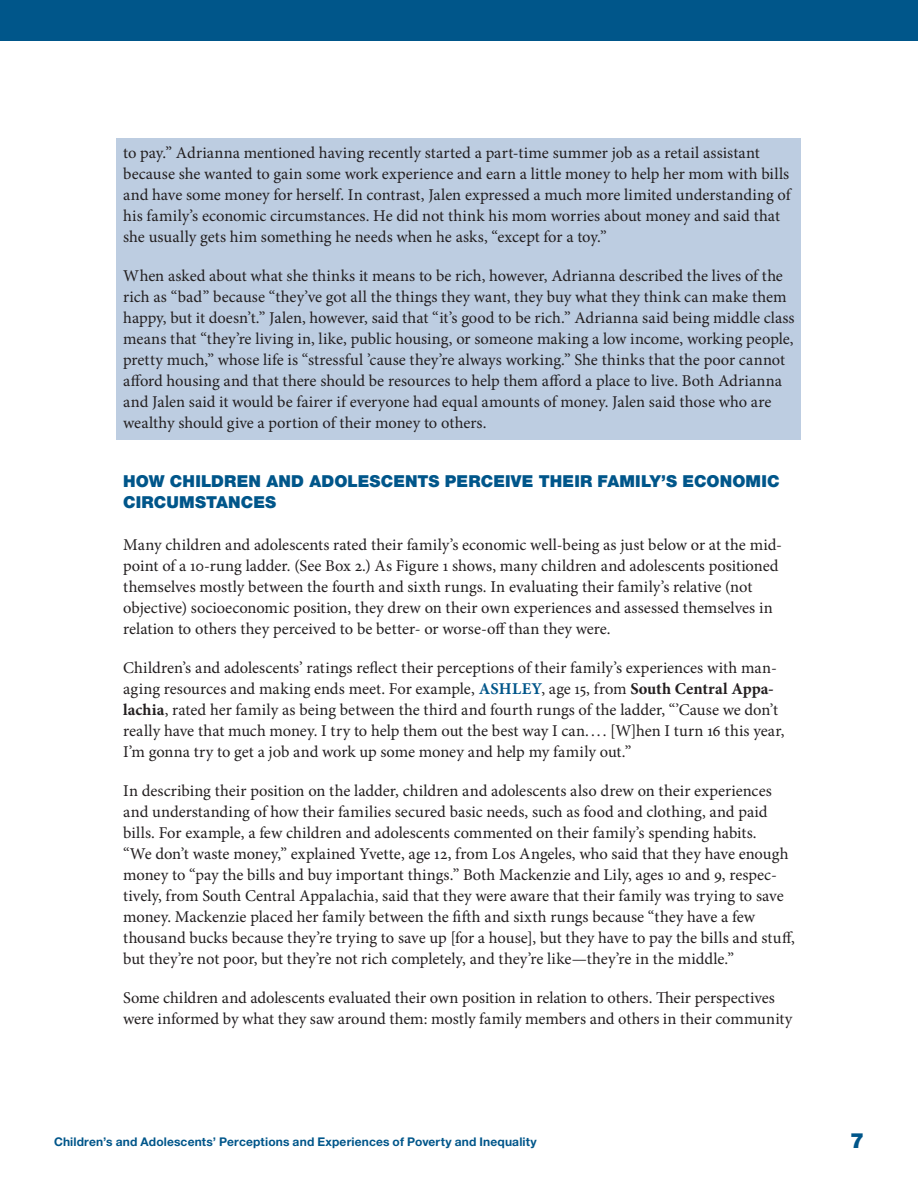
<style>
.page{position:relative;width:918px;height:1188px;background:#fff}
.page>*{position:absolute;margin:0;border:0;box-sizing:border-box;transform-origin:0 0}
.t1{font:900 21px "Helvetica Neue LT Std";color:#00568a}
.t2{font:16.5px/21px "Minion Pro";color:#231f20}
.t3{font:900 16.5px/21px "Helvetica Neue LT Std";letter-spacing:.005em;color:#00568a}
.t4{font:700 12px "Helvetica Neue LT Std";letter-spacing:.015em;color:#00568a}
.s1{font-weight:700;color:#00568a}
.s2{font-weight:700}
</style>
<div class="page">
<div style="left:0;top:0;width:918px;height:40px;background:#00568a"></div>
<div style="left:116px;top:138px;width:685px;height:302px;background:#bdcde1"></div>
<p class="t2" style="left:123px;top:142px;width:669px">to pay.” Adrianna mentioned having recently started a part-time summer job as a retail assistant because she wanted to gain some work experience and earn a little money to help her mom with bills and have some money for herself. In contrast, Jalen expressed a much more limited understanding of his family’s economic circumstances. He did not think his mom worries about money and said that she usually gets him something he needs when he asks, “except for a toy.”</p>
<p class="t2" style="left:123px;top:265px;width:673px">When asked about what she thinks it means to be rich, however, Adrianna described the lives of the rich as “bad” because “they’ve got all the things they want, they buy what they think can make them happy, but it doesn’t.” Jalen, however, said that “it’s good to be rich.” Adrianna said being middle class means that “they’re living in, like, public housing, or someone making a low income, working people, pretty much,” whose life is “stressful ’cause they’re always working.” She thinks that the poor cannot afford housing and that there should be resources to help them afford a place to live. Both Adrianna and Jalen said it would be fairer if everyone had equal amounts of money. Jalen said those who are wealthy should give a portion of their money to others.</p>
<h2 class="t3" style="left:123px;top:471px;width:658px">HOW CHILDREN AND ADOLESCENTS PERCEIVE THEIR FAMILY’S ECONOMIC<br>CIRCUMSTANCES</h2>
<p class="t2" style="left:123px;top:534px;width:660px">Many children and adolescents rated their family’s economic well-being as just below or at the mid&shy;point of a 10-rung ladder. (See Box 2.) As Figure 1 shows, many children and adolescents positioned themselves mostly between the fourth and sixth rungs. In evaluating their family’s relative (not objective) socioeconomic position, they drew on their own experiences and assessed themselves in relation to others they perceived to be better- or worse-off than they were.</p>
<p class="t2" style="left:123px;top:657px;width:663px">Children’s and adolescents’ ratings reflect their perceptions of their family’s experiences with man&shy;aging resources and making ends meet. For example, <span class="s1">ASHLEY</span>, age 15, from <span class="s2">South Central Appa&shy;lachia</span>, rated her family as being between the third and fourth rungs of the ladder, “’Cause we don’t really have that much money. I try to help them out the best way I can. . . . [W]hen I turn 16 this year, I’m gonna try to get a job and work up some money and help my family out.”</p>
<p class="t2" style="left:123px;top:780px;width:673px">In describing their position on the ladder, children and adolescents also drew on their experiences and understanding of how their families secured basic needs, such as food and clothing, and paid bills. For example, a few children and adolescents commented on their family’s spending habits.<br>“We don’t waste money,” explained Yvette, age 12, from Los Angeles, who said that they have enough money to “pay the bills and buy important things.” Both Mackenzie and Lily, ages 10 and 9, respec&shy;tively, from South Central Appalachia, said that they were aware that their family was trying to save money. Mackenzie placed her family between the fifth and sixth rungs because “they have a few thousand bucks because they’re trying to save up [for a house], but they have to pay the bills and stuff, but they’re not poor, but they’re not rich completely, and they’re like—they’re in the middle.”</p>
<p class="t2" style="left:123px;top:987px;width:671px">Some children and adolescents evaluated their own position in relation to others. Their perspectives were informed by what they saw around them: mostly family members and others in their community</p>
<p class="t4" style="left:54px;top:1134px;width:484px">Children’s and Adolescents’ Perceptions and Experiences of Poverty and Inequality</p>
<p class="t1" style="left:850px;top:1128px;width:16px">7</p>
</div>
